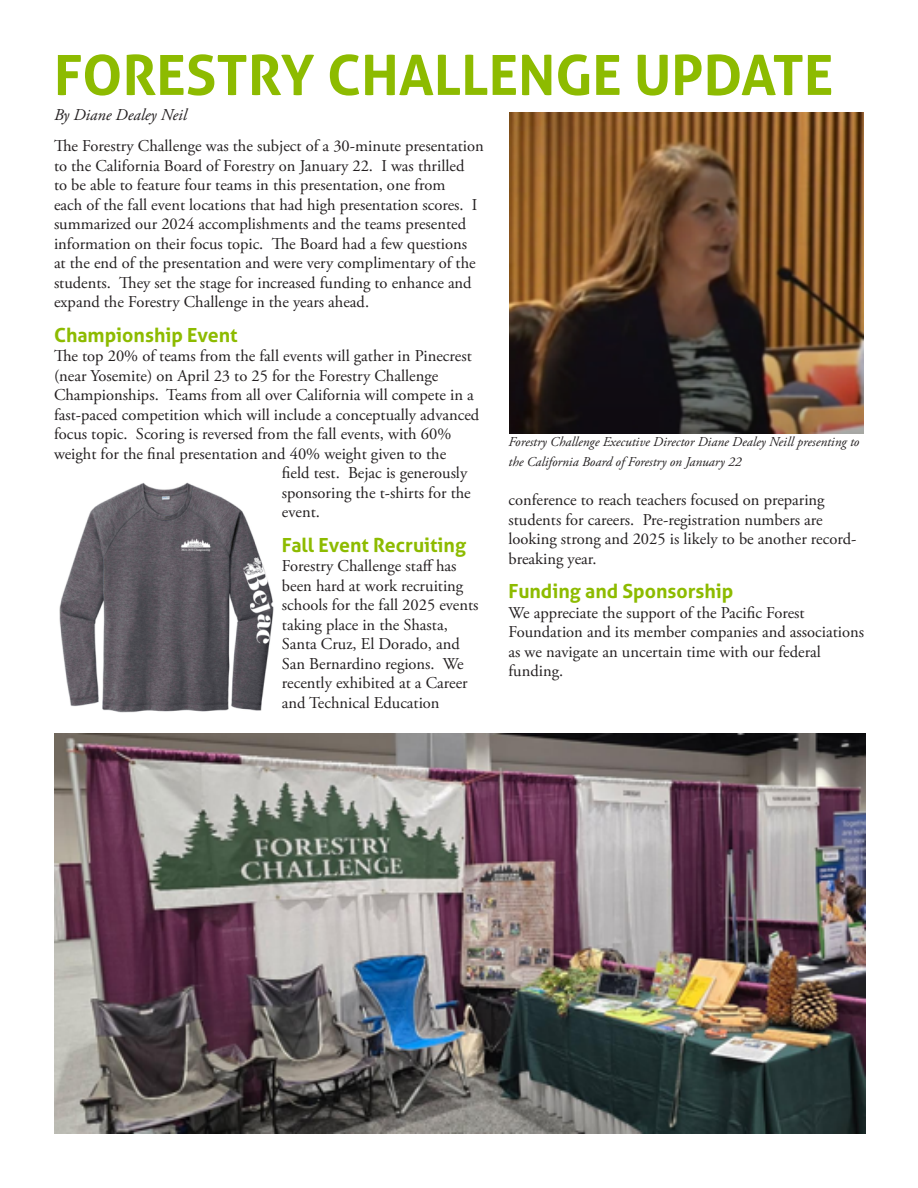
<style>
.page{position:relative;width:918px;height:1188px;background:#fff}
.page>*{position:absolute;margin:0;border:0;box-sizing:border-box;transform-origin:0 0}
.header1{font:700 55.5px "Aller";color:#8dbb00}
.subhead{font:700 19.5px "Aller";color:#8dbb00}
.body{font:700 19.5px "Aller";color:#8dbb00}
.body-2{font:16.5px/19.5px "Adobe Garamond Pro";color:#231f20}
.body-3{font:italic 16.5px "Adobe Garamond Pro";color:#231f20}
.body-4{font:italic 13.5px/19.5px "Adobe Garamond Pro";color:#231f20}
</style>
<div class="page">
<img style="left:54px;top:733px;width:812px;height:401px">
<img style="left:59px;top:482px;width:215px;height:231px">
<img style="left:509px;top:112px;width:355px;height:322px">
<p class="header1" style="left:54px;top:41px;width:781px">FORESTRY CHALLENGE UPDATE</p>
<p class="body-3" style="left:54px;top:105px;width:134px">By Diane Dealey Neil</p>
<p class="body-2" style="left:54px;top:137px;width:431px">The Forestry Challenge was the subject of a 30-minute presentation to the California Board of Forestry on January 22. I was thrilled<br>to be able to feature four teams in this presentation, one from<br>each of the fall event locations that had high presentation scores. I summarized our 2024 accomplishments and the teams presented information on their focus topic. The Board had a few questions<br>at the end of the presentation and were very complimentary of the students. They set the stage for increased funding to enhance and expand the Forestry Challenge in the years ahead.</p>
<p class="subhead" style="left:54px;top:323px;width:185px">Championship Event</p>
<p class="body-2" style="left:54px;top:347px;width:419px">The top 20% of teams from the fall events will gather in Pinecrest</p>
<p class="body-2" style="left:54px;top:367px;width:386px">(near Yosemite) on April 23 to 25 for the Forestry Challenge</p>
<p class="body-2" style="left:54px;top:386px;width:421px">Championships. Teams from all over California will compete in a</p>
<p class="body-2" style="left:54px;top:406px;width:427px">fast-paced competition which will include a conceptually advanced</p>
<p class="body-2" style="left:54px;top:425px;width:399px">focus topic. Scoring is reversed from the fall events, with 60%</p>
<p class="body-2" style="left:54px;top:445px;width:394px">weight for the final presentation and 40% weight given to the</p>
<p class="body-2" style="left:282px;top:464px;width:187px">field test. Bejac is generously</p>
<p class="body-2" style="left:282px;top:484px;width:190px">sponsoring the t-shirts for the</p>
<p class="body-2" style="left:282px;top:503px;width:39px">event.</p>
<p class="body" style="left:282px;top:533px;width:186px">Fall Event Recruiting</p>
<p class="body-2" style="left:282px;top:557px;width:198px">Forestry Challenge staff has been hard at work recruiting schools for the fall 2025 events taking place in the Shasta,<br>Santa Cruz, El Dorado, and<br>San Bernardino regions. We recently exhibited at a Career and Technical Education</p>
<p class="body-4" style="left:508px;top:433px;width:352px">Forestry Challenge Executive Director Diane Dealey Neill presenting to the California Board of Forestry on January 22</p>
<p class="body-2" style="left:508px;top:491px;width:349px">conference to reach teachers focused on preparing students for careers. Pre-registration numbers are looking strong and 2025 is likely to be another record&shy;breaking year.</p>
<p class="subhead" style="left:508px;top:579px;width:226px">Funding and Sponsorship</p>
<p class="body-2" style="left:508px;top:603px;width:357px">We appreciate the support of the Pacific Forest Foundation and its member companies and associations as we navigate an uncertain time with our federal funding.</p>
</div>
